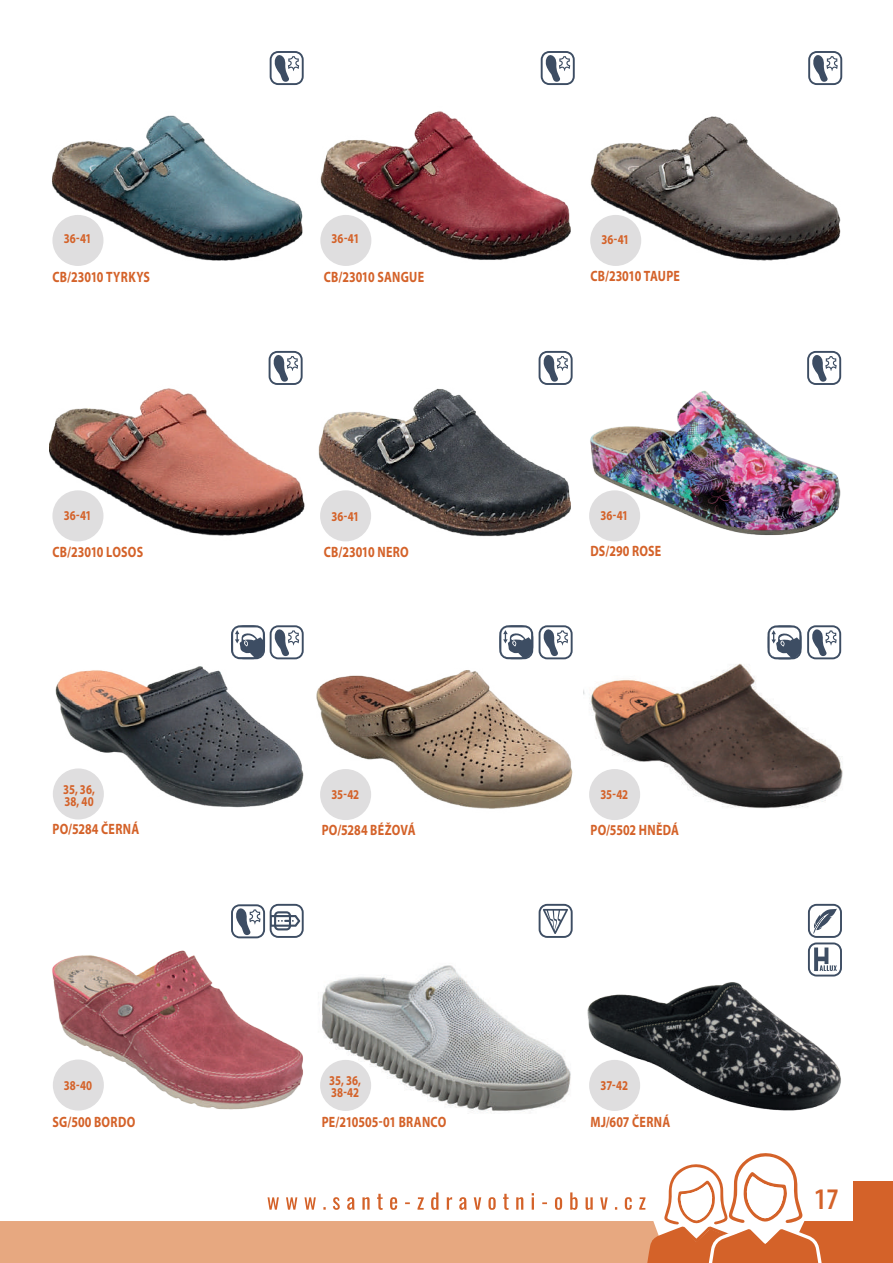
<style>
.page{position:relative;width:893px;height:1263px;background:#fff}
.page>*{position:absolute;margin:0;border:0;box-sizing:border-box;transform-origin:0 0}
.t1{font:600 condensed 30px "Myriad Pro";color:#d46229}
.t2{font:700 15px "Myriad Pro";letter-spacing:.015em;color:#d46229;scale:.8 1}
.t3{font:700 15px "Myriad Pro";letter-spacing:-.005em;color:#d46229;scale:.8 1}
.t4{font:700 13.5px/12px "Myriad Pro";letter-spacing:-.01em;color:#d46229;scale:.8 1}
</style>
<div class="page">
<svg style="left:0;top:1153px;width:893px;height:110px"></svg>
<img style="left:583px;top:658px;width:260px;height:151px">
<img style="left:322px;top:928px;width:249px;height:184px">
<div style="left:53px;top:768px;width:51px;height:51px;background:#dfdedf;border-radius:50%"></div>
<div style="left:320px;top:769px;width:51px;height:51px;background:#dfdedf;border-radius:50%"></div>
<div style="left:589px;top:769px;width:51px;height:51px;background:#dfdedf;border-radius:50%"></div>
<div style="left:320px;top:1060px;width:51px;height:51px;background:#dfdedf;border-radius:50%"></div>
<img style="left:318px;top:377px;width:253px;height:165px">
<img style="left:50px;top:388px;width:255px;height:154px">
<img style="left:590px;top:116px;width:251px;height:150px">
<img style="left:320px;top:111px;width:251px;height:155px">
<img style="left:52px;top:115px;width:251px;height:151px">
<img style="left:52px;top:950px;width:251px;height:161px">
<img style="left:56px;top:659px;width:248px;height:151px">
<img style="left:316px;top:670px;width:257px;height:145px">
<img style="left:589px;top:390px;width:252px;height:152px">
<img style="left:587px;top:976px;width:254px;height:135px">
<svg style="left:270px;top:51px;width:34px;height:34px"></svg>
<svg style="left:541px;top:51px;width:34px;height:34px"></svg>
<svg style="left:808px;top:51px;width:34px;height:34px"></svg>
<svg style="left:269px;top:351px;width:34px;height:34px"></svg>
<svg style="left:539px;top:351px;width:34px;height:34px"></svg>
<svg style="left:807px;top:351px;width:34px;height:34px"></svg>
<svg style="left:270px;top:625px;width:34px;height:34px"></svg>
<svg style="left:539px;top:625px;width:34px;height:34px"></svg>
<svg style="left:807px;top:625px;width:34px;height:34px"></svg>
<svg style="left:231px;top:904px;width:73px;height:34px"></svg>
<svg style="left:539px;top:904px;width:34px;height:34px"></svg>
<svg style="left:808px;top:904px;width:34px;height:72px"></svg>
<div style="left:231px;top:625px;width:34px;height:34px;border:2px solid #3d4d63;border-radius:8px"></div>
<svg style="left:233px;top:627px;width:30px;height:30px"></svg>
<div style="left:499px;top:625px;width:34px;height:34px;border:2px solid #3d4d63;border-radius:8px"></div>
<svg style="left:501px;top:627px;width:30px;height:30px"></svg>
<div style="left:767px;top:625px;width:34px;height:34px;border:2px solid #3d4d63;border-radius:8px"></div>
<svg style="left:770px;top:627px;width:29px;height:30px"></svg>
<p class="t4" style="left:64px;top:232px;width:36px">36-41</p>
<p class="t4" style="left:332px;top:232px;width:36px">36-41</p>
<p class="t4" style="left:601px;top:233px;width:36px">36-41</p>
<p class="t2" style="left:53px;top:267px;width:123px">CB/23010 TYRKYS</p>
<p class="t2" style="left:324px;top:267px;width:127px">CB/23010 SANGUE</p>
<p class="t3" style="left:590px;top:266px;width:114px">CB/23010 TAUPE</p>
<p class="t4" style="left:64px;top:509px;width:36px">36-41</p>
<p class="t4" style="left:331px;top:510px;width:36px">36-41</p>
<p class="t4" style="left:600px;top:509px;width:36px">36-41</p>
<p class="t2" style="left:53px;top:542px;width:115px">CB/23010 LOSOS</p>
<p class="t2" style="left:324px;top:542px;width:108px">CB/23010 NERO</p>
<p class="t2" style="left:590px;top:541px;width:90px">DS/290 ROSE</p>
<p class="t4" style="left:63px;top:783px;width:41px">35, 36,<br>38, 40</p>
<p class="t4" style="left:331px;top:788px;width:36px">35-42</p>
<p class="t4" style="left:600px;top:788px;width:36px">35-42</p>
<p class="t2" style="left:53px;top:819px;width:110px">PO/5284 ČERNÁ</p>
<p class="t2" style="left:322px;top:820px;width:119px">PO/5284 BÉŽOVÁ</p>
<p class="t2" style="left:590px;top:820px;width:112px">PO/5502 HNĚDÁ</p>
<p class="t4" style="left:64px;top:1079px;width:37px">38-40</p>
<p class="t4" style="left:329px;top:1074px;width:41px">35, 36,<br>38-42</p>
<p class="t4" style="left:601px;top:1079px;width:36px">37-42</p>
<p class="t2" style="left:53px;top:1112px;width:105px">SG/500 BORDO</p>
<p class="t2" style="left:322px;top:1112px;width:157px">PE/210505-01 BRANCO</p>
<p class="t2" style="left:590px;top:1112px;width:101px">MJ/607 ČERNÁ</p>
<h1 class="t1" style="left:814px;top:1180px;width:26px">17</h1>
</div>
